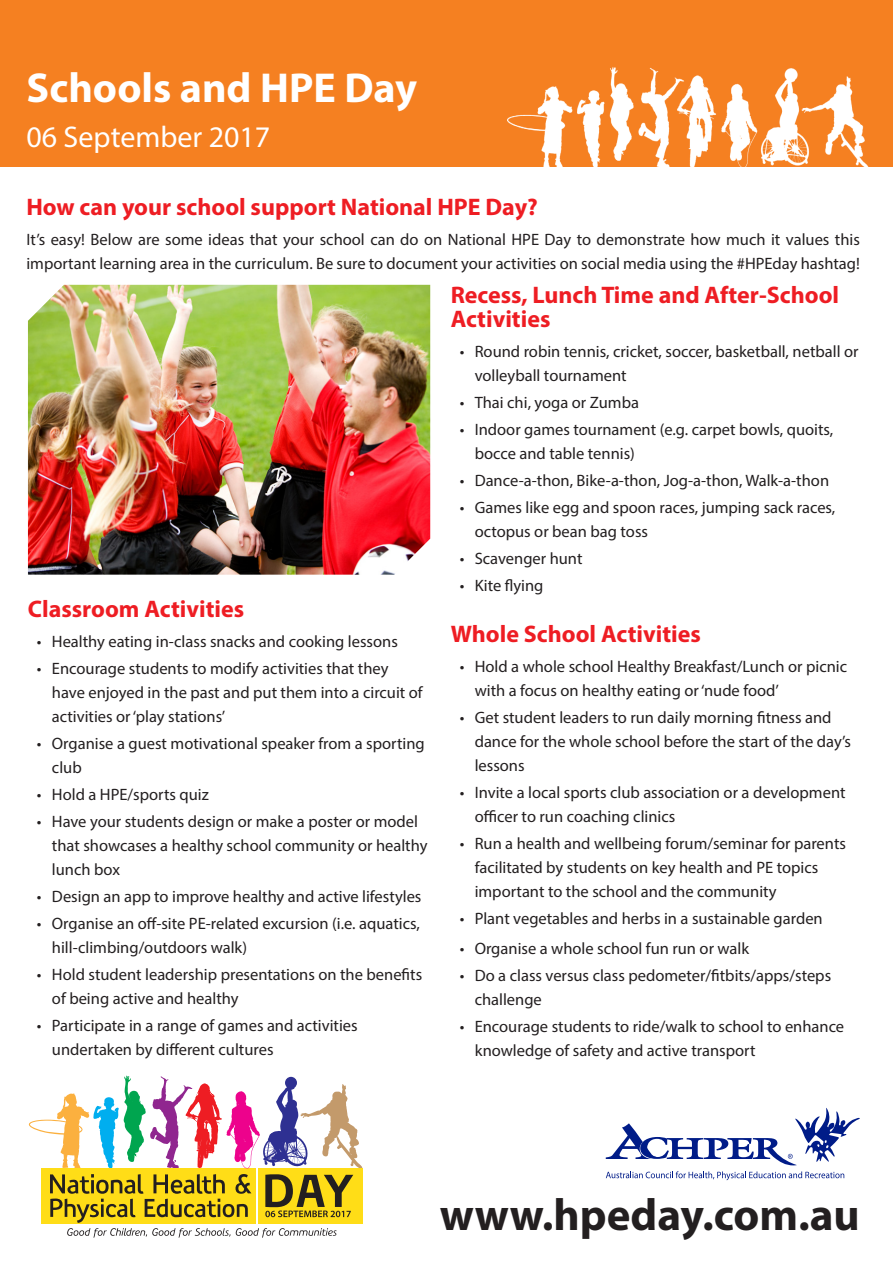
<style>
.page{position:relative;width:893px;height:1263px;background:#fff}
.page>*{position:absolute;margin:0;border:0;box-sizing:border-box;transform-origin:0 0}
.t1{font:700 45px "Myriad Pro";color:#231f20}
.t2{font:700 42px "Myriad Pro";color:#fff}
.t3{font:30px "Myriad Pro";color:#fff}
.t4{font:700 24px/24px "Myriad Pro";color:#ee1d23}
.t5{font:16.5px/24px "Myriad Pro";color:#231f20}
</style>
<div class="page">
<div style="left:0;top:0;width:893px;height:166px;background:#f58021"></div>
<svg style="left:28px;top:1076px;width:334px;height:162px"></svg>
<img style="left:28px;top:285px;width:402px;height:290px">
<svg style="left:606px;top:1108px;width:254px;height:57px"></svg>
<svg style="left:606px;top:1171px;width:238px;height:9px"></svg>
<img style="left:507px;top:67px;width:366px;height:100px">
<p class="t2" style="left:26px;top:60px;width:392px">Schools and HPE Day</p>
<p class="t3" style="left:26px;top:118px;width:245px">06 September 2017</p>
<p class="t4" style="left:26px;top:194px;width:513px">How can your school support National HPE Day?</p>
<p class="t5" style="left:26px;top:228px;width:835px">It’s easy! Below are some ideas that your school can do on National HPE Day to demonstrate how much it values this important learning area in the curriculum. Be sure to document your activities on social media using the #HPEday hashtag!</p>
<p class="t4" style="left:28px;top:596px;width:218px">Classroom Activities</p>
<p class="t5" style="left:37px;top:629px;width:362px">• Healthy eating in-class snacks and cooking lessons</p>
<p class="t5" style="left:52px;top:656px;width:372px;text-indent:-15px">• Encourage students to modify activities that they have enjoyed in the past and put them into a circuit of activities or ‘play stations’</p>
<p class="t5" style="left:52px;top:731px;width:374px;text-indent:-15px">• Organise a guest motivational speaker from a sporting club</p>
<p class="t5" style="left:37px;top:782px;width:173px">• Hold a HPE/sports quiz</p>
<p class="t5" style="left:52px;top:809px;width:377px;text-indent:-15px">• Have your students design or make a poster or model that showcases a healthy school community or healthy lunch box</p>
<p class="t5" style="left:37px;top:884px;width:386px">• Design an app to improve healthy and active lifestyles</p>
<p class="t5" style="left:52px;top:911px;width:369px;text-indent:-15px">• Organise an off-site PE-related excursion (i.e. aquatics, hill-climbing/outdoors walk)</p>
<p class="t5" style="left:52px;top:962px;width:372px;text-indent:-15px">• Hold student leadership presentations on the benefits of being active and healthy</p>
<p class="t5" style="left:52px;top:1013px;width:307px;text-indent:-15px">• Participate in a range of games and activities undertaken by different cultures</p>
<p class="t4" style="left:451px;top:282px;width:390px">Recess, Lunch Time and After-School<br>Activities</p>
<p class="t5" style="left:475px;top:339px;width:385px;text-indent:-15px">• Round robin tennis, cricket, soccer, basketball, netball or volleyball tournament</p>
<p class="t5" style="left:460px;top:390px;width:181px">• Thai chi, yoga or Zumba</p>
<p class="t5" style="left:475px;top:417px;width:360px;text-indent:-15px">• Indoor games tournament (e.g. carpet bowls, quoits, bocce and table tennis)</p>
<p class="t5" style="left:460px;top:468px;width:371px">• Dance-a-thon, Bike-a-thon, Jog-a-thon, Walk-a-thon</p>
<p class="t5" style="left:475px;top:495px;width:362px;text-indent:-15px">• Games like egg and spoon races, jumping sack races, octopus or bean bag toss</p>
<p class="t5" style="left:460px;top:546px;width:124px">• Scavenger hunt</p>
<p class="t5" style="left:460px;top:573px;width:85px">• Kite flying</p>
<p class="t4" style="left:451px;top:621px;width:252px">Whole School Activities</p>
<p class="t5" style="left:475px;top:654px;width:374px;text-indent:-15px">• Hold a whole school Healthy Breakfast/Lunch or picnic with a focus on healthy eating or ‘nude food’</p>
<p class="t5" style="left:475px;top:705px;width:378px;text-indent:-15px">• Get student leaders to run daily morning fitness and dance for the whole school before the start of the day’s lessons</p>
<p class="t5" style="left:475px;top:780px;width:372px;text-indent:-15px">• Invite a local sports club association or a development officer to run coaching clinics</p>
<p class="t5" style="left:475px;top:831px;width:373px;text-indent:-15px">• Run a health and wellbeing forum/seminar for parents facilitated by students on key health and PE topics important to the school and the community</p>
<p class="t5" style="left:460px;top:906px;width:365px">• Plant vegetables and herbs in a sustainable garden</p>
<p class="t5" style="left:460px;top:936px;width:291px">• Organise a whole school fun run or walk</p>
<p class="t5" style="left:475px;top:963px;width:358px;text-indent:-15px">• Do a class versus class pedometer/fitbits/apps/steps challenge</p>
<p class="t5" style="left:475px;top:1014px;width:371px;text-indent:-15px">• Encourage students to ride/walk to school to enhance knowledge of safety and active transport</p>
<p class="t1" style="left:440px;top:1186px;width:422px">www.hpeday.com.au</p>
</div>
